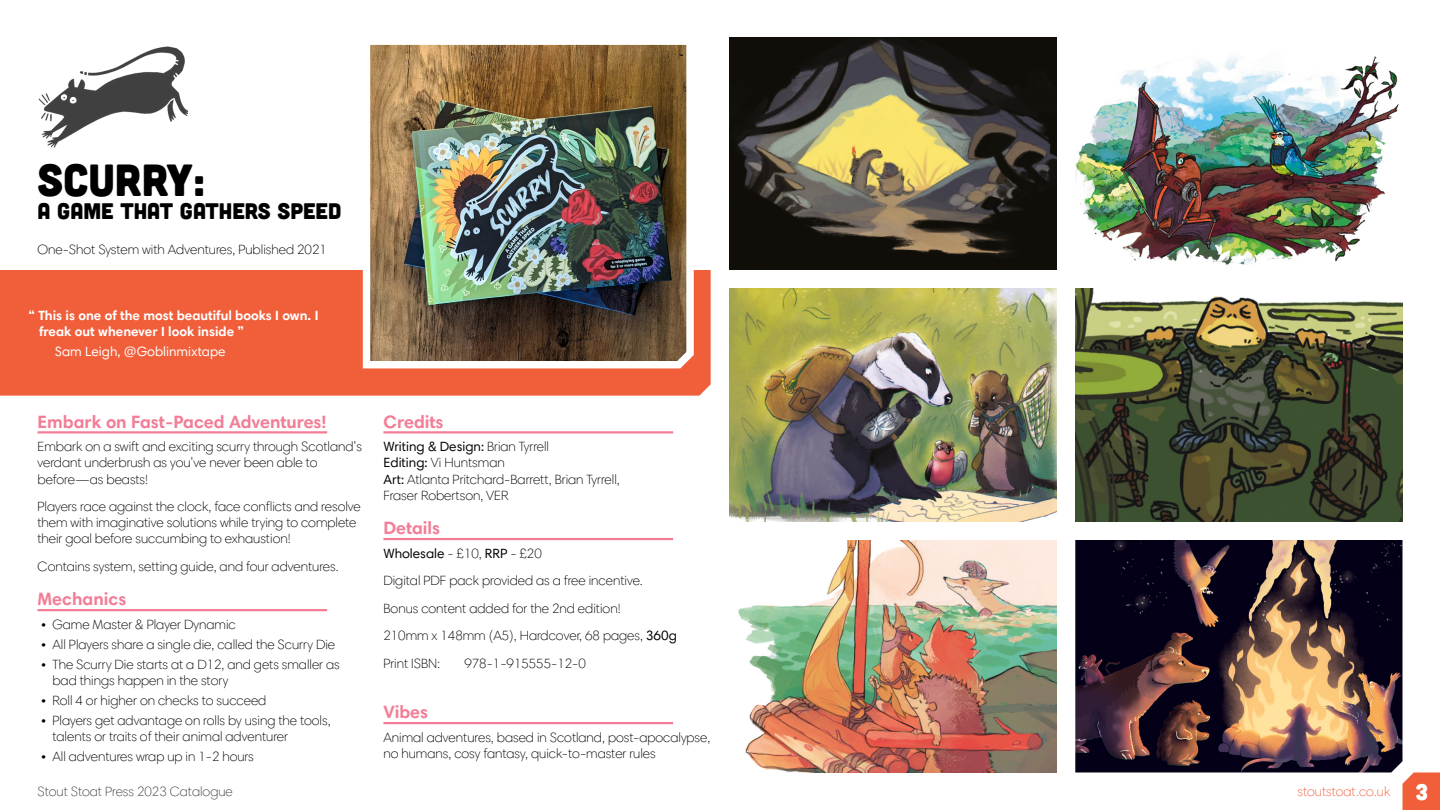
<style>
.page{position:relative;width:1440px;height:810px;background:#fff}
.page>*{position:absolute;margin:0;border:0;box-sizing:border-box;transform-origin:0 0}
.t1{font:45px "Cubano";color:#000}
.t2{font:22.5px "Cubano";color:#000}
.t3{font:700 18px "Harmonia Sans Pro Cyr";color:#f27d96}
.t4{font:300 13.5px/16.2px "Harmonia Sans Pro Cyr";color:#000}
.t5{font:700 13.5px/16.2px "Harmonia Sans Pro Cyr";color:#fff}
.t6{font:300 13.5px "Harmonia Sans Pro Cyr";color:#404040}
.t7{font:13.5px "Harmonia Sans Pro Cyr";color:#fff}
.t8{font:300 13.5px "Harmonia Sans Pro Cyr";color:#f15e3a}
.s1{font-weight:400}
.s2{font-family:"Cubano";font-weight:400;font-size:22.5px;color:#fff}
</style>
<div class="page">
<svg style="left:1402px;top:772px;width:38px;height:38px"></svg>
<div style="left:0;top:270px;width:711px;height:126px;background:#f15e3a"></div>
<hr style="left:38px;top:431px;width:289px;height:3px;background:#f27d96">
<hr style="left:38px;top:609px;width:289px;height:2px;background:#f27d96">
<img style="left:359px;top:44px;width:338px;height:328px">
<img style="left:729px;top:289px;width:328px;height:232px">
<img style="left:738px;top:540px;width:319px;height:232px">
<img style="left:729px;top:38px;width:328px;height:232px">
<img style="left:1075px;top:56px;width:324px;height:210px">
<img style="left:1075px;top:289px;width:327px;height:232px">
<img style="left:1075px;top:540px;width:327px;height:232px">
<hr style="left:383px;top:431px;width:290px;height:3px;background:#f27d96">
<hr style="left:383px;top:538px;width:290px;height:2px;background:#f27d96">
<hr style="left:383px;top:722px;width:290px;height:2px;background:#f27d96">
<img style="left:38px;top:46px;width:150px;height:102px">
<h1 class="t1" style="left:38px;top:151px;width:169px">SCURRY:</h1>
<h2 class="t2" style="left:38px;top:196px;width:306px">A GAME THAT GATHERS SPEED</h2>
<p class="t4" style="left:38px;top:241px;width:291px">One-Shot System with Adventures, Published 2021</p>
<p class="t5" style="left:39px;top:307px;width:281px;text-indent:-11px">“ This is one of the most beautiful books I own. I freak out whenever I look inside ”</p>
<p class="t7" style="left:55px;top:343px;width:172px">Sam Leigh, @Goblinmixtape</p>
<h3 class="t3" style="left:38px;top:410px;width:291px">Embark on Fast-Paced Adventures!</h3>
<p class="t4" style="left:38px;top:438px;width:326px">Embark on a swift and exciting scurry through Scotland’s verdant underbrush as you’ve never been able to before—as beasts!</p>
<p class="t4" style="left:38px;top:498px;width:325px">Players race against the clock, face conflicts and resolve them with imaginative solutions while trying to complete their goal before succumbing to exhaustion!</p>
<p class="t4" style="left:38px;top:558px;width:303px">Contains system, setting guide, and four adventures.</p>
<h3 class="t3" style="left:38px;top:588px;width:90px">Mechanics</h3>
<p class="t4" style="left:41px;top:616px;width:196px">• Game Master &amp; Player Dynamic</p>
<p class="t4" style="left:41px;top:636px;width:295px">• All Players share a single die, called the Scurry Die</p>
<p class="t4" style="left:52px;top:656px;width:289px;text-indent:-11px">• The Scurry Die starts at a D12, and gets smaller as bad things happen in the story</p>
<p class="t4" style="left:41px;top:692px;width:227px">• Roll 4 or higher on checks to succeed</p>
<p class="t4" style="left:52px;top:712px;width:280px;text-indent:-11px">• Players get advantage on rolls by using the tools, talents or traits of their animal adventurer</p>
<p class="t4" style="left:41px;top:748px;width:214px">• All adventures wrap up in 1-2 hours</p>
<h3 class="t3" style="left:383px;top:410px;width:62px">Credits</h3>
<p class="t4" style="left:383px;top:438px;width:238px"><span class="s1">Writing &amp; Design:</span> Brian Tyrrell<br><span class="s1">Editing:</span> Vi Huntsman<br><span class="s1">Art:</span> Atlanta Pritchard-Barrett, Brian Tyrrell,<br>Fraser Robertson, VER</p>
<h3 class="t3" style="left:383px;top:517px;width:58px">Details</h3>
<p class="t4" style="left:383px;top:540px;width:295px;line-height:27.5px"><span class="s1">Wholesale</span> - £10, <span class="s1">RRP</span> - £20<br>Digital PDF pack provided as a free incentive.<br>Bonus content added for the 2nd edition!<br>210mm x 148mm (A5), Hardcover, 68 pages, <span class="s1">360g </span>Print ISBN:</p>
<p class="t4" style="left:464px;top:655px;width:123px">978-1-915555-12-0</p>
<h3 class="t3" style="left:383px;top:701px;width:46px">Vibes</h3>
<p class="t4" style="left:383px;top:729px;width:329px">Animal adventures, based in Scotland, post-apocalypse, no humans, cosy fantasy, quick-to-master rules</p>
<p class="t6" style="left:38px;top:783px;width:197px">Stout Stoat Press 2023 Catalogue</p>
<p class="t8" style="left:1298px;top:783px;width:132px">stoutstoat.co.uk <span class="s2">3</span></p>
</div>
